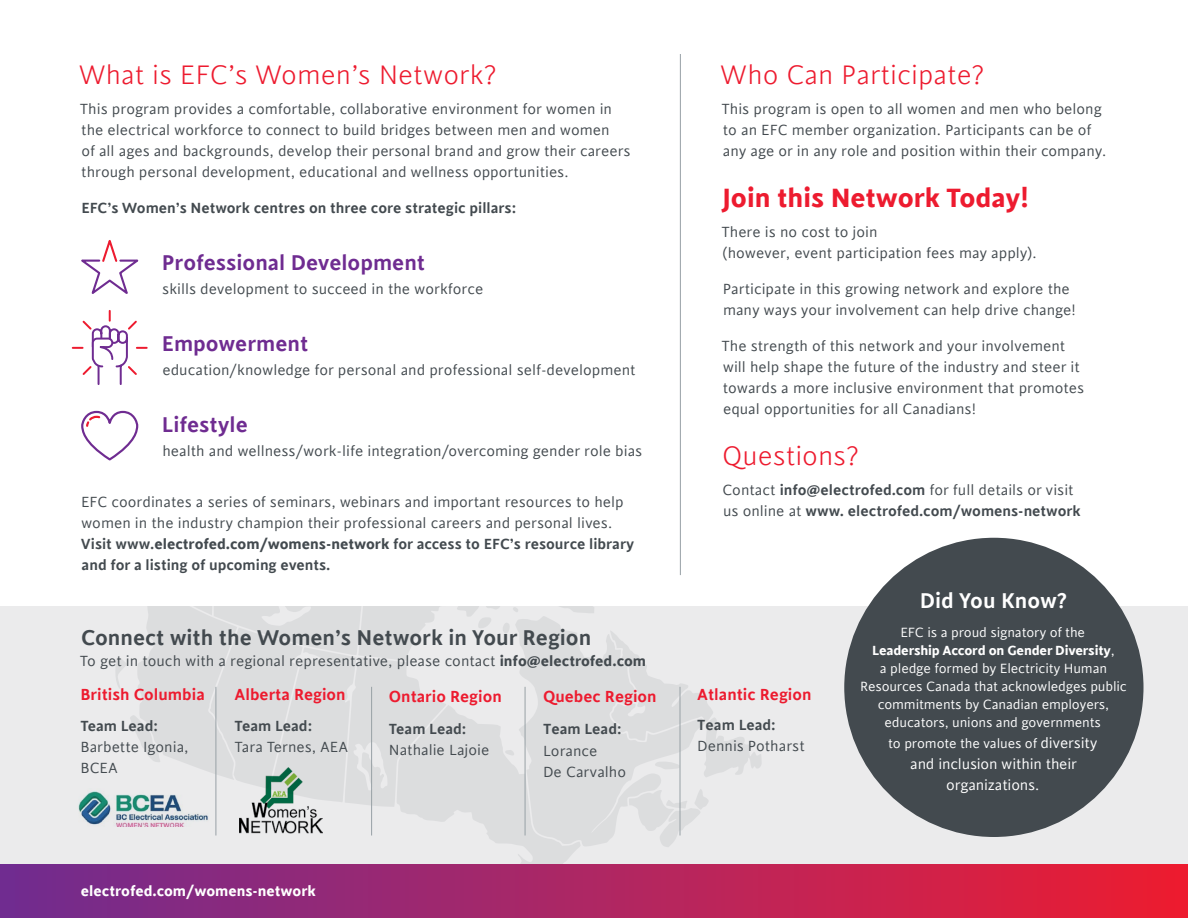
<style>
.page{position:relative;width:1188px;height:918px;background:#fff}
.page>*{position:absolute;margin:0;border:0;box-sizing:border-box;transform-origin:0 0}
.t1{font:300 30px "Cinta";color:#ed1b2f}
.t2{font:700 30px "Cinta";color:#ed1b2f}
.t3{font:600 24px "Cinta";color:#6f2c91}
.t4{font:600 24px "Cinta";color:#434a4f}
.t5{font:600 24px "Cinta";color:#fff}
.t6{font:600 18px "Cinta";color:#ed1b2f}
.t7{font:16.5px/21px "Cinta";color:#434a4f}
.t8{font:600 16.5px/21px "Cinta";color:#434a4f}
.t9{font:16.5px/21px "Cinta";letter-spacing:-.01em;color:#fff;text-align:center}
.t10{font:700 16.5px "Cinta";color:#fff}
.t11{font:15px/18px "Cinta";letter-spacing:-.01em;color:#fff;text-align:center}
.s1{font-weight:600}
.s2{font-weight:700}
.s3{font-weight:400}
.s4{font-size:16.5px}
</style>
<div class="page">
<div style="left:0;top:607px;width:1188px;height:257px;background:#ebebec"></div>
<svg style="left:665px;top:798px;width:43px;height:49px"></svg>
<svg style="left:601px;top:634px;width:104px;height:212px;fill:#dcddde"></svg>
<svg style="left:610px;top:631px;width:151px;height:147px"></svg>
<svg style="left:115px;top:607px;width:486px;height:258px"></svg>
<div style="left:0;top:865px;width:1188px;height:53px;background:linear-gradient(to right,#702d91,#ed1e33)"></div>
<img style="left:239px;top:767px;width:84px;height:67px">
<svg style="left:72px;top:310px;width:76px;height:75px"></svg>
<svg style="left:81px;top:240px;width:57px;height:54px"></svg>
<hr style="left:216px;top:687px;width:1px;height:149px;background:#98a1a6">
<hr style="left:371px;top:687px;width:1px;height:149px;background:#98a1a6">
<hr style="left:525px;top:687px;width:1px;height:149px;background:#98a1a6">
<hr style="left:680px;top:687px;width:1px;height:149px;background:#98a1a6">
<hr style="left:680px;top:54px;width:1px;height:521px;background:#98a1a6">
<div style="left:844px;top:538px;width:300px;height:299px;background:#434a4f;border-radius:50%"></div>
<svg style="left:81px;top:411px;width:57px;height:50px"></svg>
<img style="left:78px;top:788px;width:135px;height:38px">
<h1 class="t1" style="left:78px;top:58px;width:420px">What is EFC’s Women’s Network?</h1>
<p class="t7" style="left:80px;top:99px;width:552px">This program provides a comfortable, collaborative environment for women in the electrical workforce to connect to build bridges between men and women<br>of all ages and backgrounds, develop their personal brand and grow their careers through personal development, educational and wellness opportunities.</p>
<p class="t8" style="left:81px;top:198px;width:436px">EFC’s Women’s Network centres on three core strategic pillars:</p>
<h2 class="t3" style="left:162px;top:248px;width:265px">Professional Development</h2>
<p class="t7" style="left:162px;top:279px;width:323px">skills development to succeed in the workforce</p>
<h2 class="t3" style="left:162px;top:329px;width:148px">Empowerment</h2>
<p class="t7" style="left:162px;top:360px;width:475px">education/knowledge for personal and professional self-development</p>
<h2 class="t3" style="left:162px;top:410px;width:87px">Lifestyle</h2>
<p class="t7" style="left:162px;top:441px;width:481px">health and wellness/work-life integration/overcoming gender role bias</p>
<p class="t7" style="left:81px;top:492px;width:555px">EFC coordinates a series of seminars, webinars and important resources to help women in the industry champion their professional careers and personal lives.<br><span class="s1">Visit www.</span><span class="s2">electrofed.com/womens-network</span> <span class="s1">for access to EFC’s resource library and for a listing of upcoming events.</span></p>
<h1 class="t1" style="left:720px;top:58px;width:266px">Who Can Participate?</h1>
<p class="t7" style="left:721px;top:99px;width:386px">This program is open to all women and men who belong to an EFC member organization. Participants can be of any age or in any role and position within their company.</p>
<h1 class="t2" style="left:723px;top:179px;width:308px">Join this Network Today!</h1>
<p class="t7" style="left:721px;top:222px;width:317px">There is no cost to join<br>(however, event participation fees may apply).</p>
<p class="t7" style="left:723px;top:279px;width:355px">Participate in this growing network and explore the many ways your involvement can help drive change!</p>
<p class="t7" style="left:721px;top:336px;width:364px">The strength of this network and your involvement will help shape the future of the industry and steer it towards a more inclusive environment that promotes equal opportunities for all Canadians!</p>
<h1 class="t1" style="left:722px;top:439px;width:138px">Questions?</h1>
<p class="t8" style="left:723px;top:480px;width:360px"><span class="s3">Contact</span> info@electrofed.com <span class="s3">for full details or visit us online at</span> www. electrofed.com/womens-network</p>
<h2 class="t4" style="left:81px;top:623px;width:512px">Connect with the Women’s Network in Your Region</h2>
<p class="t7" style="left:80px;top:651px;width:568px">To get in touch with a regional representative, please contact <span class="s2">info@electrofed.com</span></p>
<p class="t6" style="left:80px;top:683px;width:126px">British Columbia</p>
<p class="t8" style="left:80px;top:716px;width:79px">Team Lead:</p>
<p class="t7" style="left:80px;top:737px;width:110px">Barbette Igonia,<br>BCEA</p>
<p class="t6" style="left:235px;top:683px;width:112px">Alberta Region</p>
<p class="t8" style="left:235px;top:716px;width:79px">Team Lead:</p>
<p class="t7" style="left:235px;top:737px;width:115px">Tara Ternes, AEA</p>
<p class="t6" style="left:389px;top:686px;width:114px">Ontario Region</p>
<p class="t8" style="left:389px;top:719px;width:79px">Team Lead:</p>
<p class="t7" style="left:389px;top:740px;width:102px">Nathalie Lajoie</p>
<p class="t6" style="left:543px;top:686px;width:115px">Quebec Region</p>
<p class="t8" style="left:543px;top:718px;width:80px">Team Lead:</p>
<p class="t7" style="left:543px;top:741px;width:85px">Lorance<br>De Carvalho</p>
<p class="t6" style="left:697px;top:683px;width:116px">Atlantic Region</p>
<p class="t8" style="left:697px;top:714px;width:80px">Team Lead:</p>
<p class="t7" style="left:697px;top:735px;width:109px">Dennis Potharst</p>
<h2 class="t5" style="left:920px;top:587px;width:149px">Did You Know?</h2>
<p class="t11" style="left:860px;top:624px;width:268px">EFC is a proud signatory of the<br><span class="s2">Leadership Accord on Gender Diversity</span>,<br>a pledge formed by Electricity Human Resources Canada that acknowledges public commitments by Canadian employers, educators, unions and governments</p>
<p class="t11" style="left:888px;top:735px;width:211px">to promote the values of <span class="s4">diversity</span></p>
<p class="t9" style="left:910px;top:754px;width:168px">and inclusion within their organizations.</p>
<p class="t10" style="left:81px;top:881px;width:237px">electrofed.com/womens-network</p>
</div>
